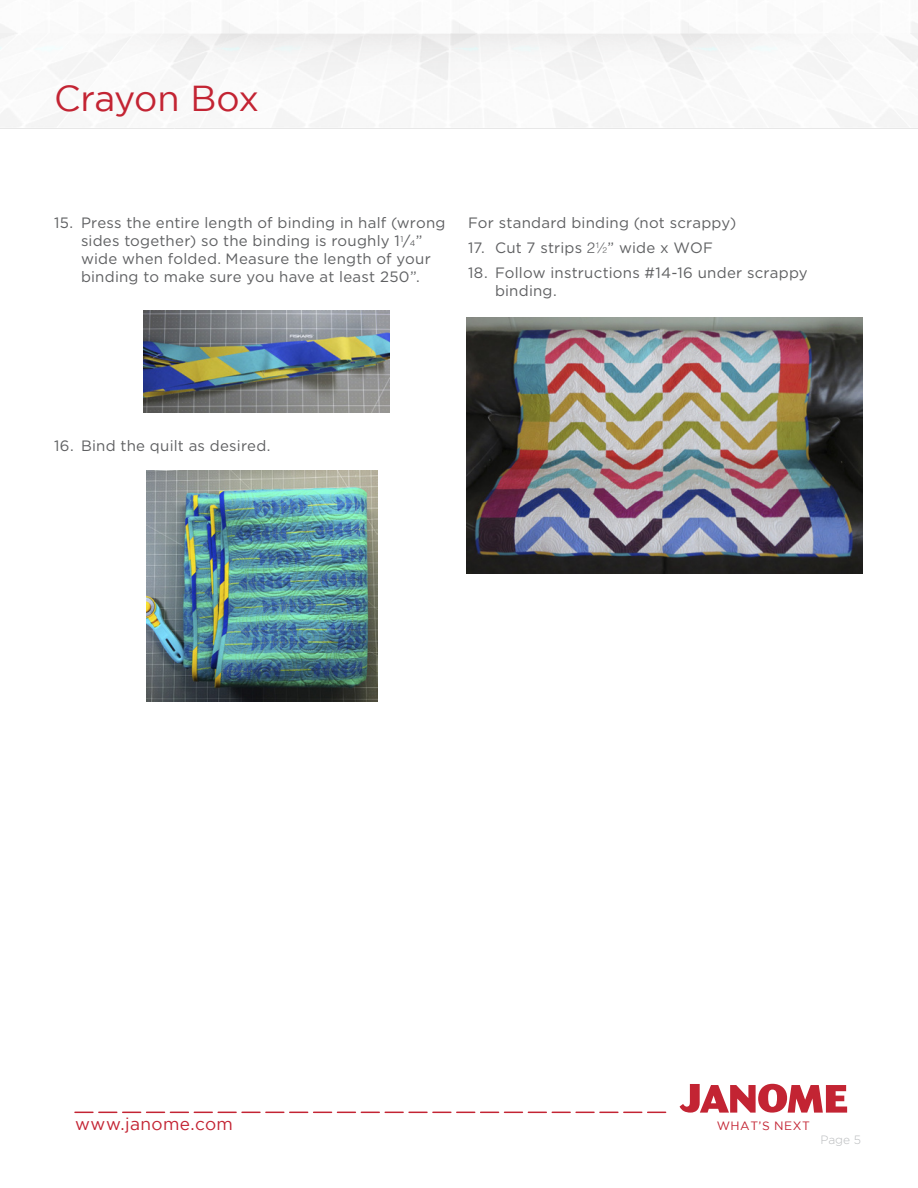
<style>
.page{position:relative;width:918px;height:1188px;background:#fff}
.page>*{position:absolute;margin:0;border:0;box-sizing:border-box;transform-origin:0 0}
.t1{font:36px "Gotham";letter-spacing:-.015em;color:#c32433}
.t2{font:17.25px "Gotham";letter-spacing:.025em;color:#c32433}
.Instructions{font:15px/18px "Gotham HTF";letter-spacing:.015em;color:#5f6062}
.t3{font:12px "Gotham";letter-spacing:.045em;color:#c32433}
.t4{font:300 12px "Gotham HTF";color:#b9bbbd}
.s1{font-size:8.25px}
.s2{font-family:"Helvetica";font-weight:300}
.s3{font-family:"Helvetica";font-weight:300;font-size:8.25px}
</style>
<div class="page">
<svg style="left:51px;top:34px;width:816px;height:65px"></svg>
<svg style="left:680px;top:1084px;width:167px;height:29px"></svg>
<svg style="left:75px;top:1112px;width:591px;height:1px"></svg>
<img style="left:143px;top:310px;width:247px;height:102px">
<img style="left:146px;top:470px;width:232px;height:232px">
<img style="left:467px;top:317px;width:396px;height:257px">
<h1 class="t1" style="left:54px;top:78px;width:206px">Crayon Box</h1>
<p class="Instructions" style="left:81px;top:214px;width:366px;text-indent:-27px">15. Press the entire length of binding in half (wrong sides together) so the binding is roughly 1<sup>1</sup>⁄<span class="s1">4</span>” wide when folded. Measure the length of your binding to make sure you have at least 250”.</p>
<p class="Instructions" style="left:468px;top:214px;width:270px">For standard binding (not scrappy)</p>
<p class="Instructions" style="left:468px;top:239px;width:247px">17. Cut 7 strips <span class="s2">2</span><sup>1</sup><span class="s2">⁄</span><span class="s3">2</span>” wide x WOF</p>
<p class="Instructions" style="left:495px;top:263px;width:314px;text-indent:-27px">18. Follow instructions #14-16 under scrappy binding.</p>
<p class="Instructions" style="left:54px;top:437px;width:218px">16. Bind the quilt as desired.</p>
<p class="t2" style="left:75px;top:1114px;width:159px">www.janome.com</p>
<p class="t3" style="left:717px;top:1119px;width:95px">WHAT’S NEXT</p>
<p class="t4" style="left:820px;top:1133px;width:42px">Page 5</p>
</div>
